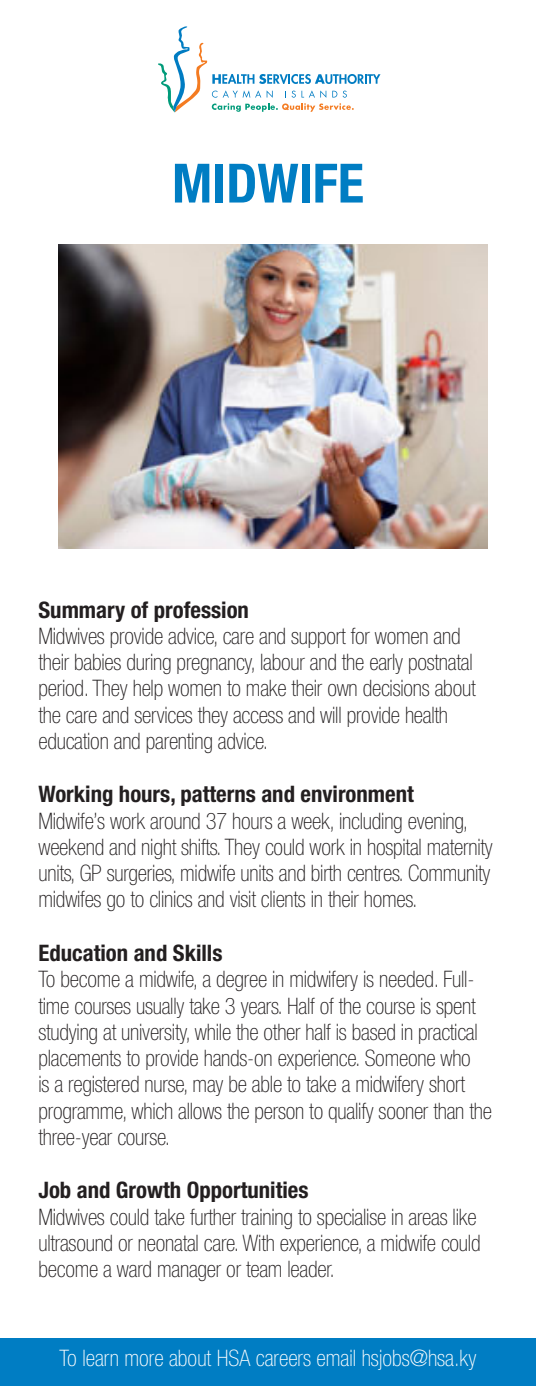
<style>
.page{position:relative;width:536px;height:1386px;background:#fff}
.page>*{position:absolute;margin:0;border:0;box-sizing:border-box;transform-origin:0 0}
.t1{font:700 condensed 54.25px "Helvetica Neue LT Std";color:#007dc3}
.t2{font:100 condensed 22.75px/26.2px "Helvetica Neue LT Std";letter-spacing:-.01em;color:#231f20}
.t3{font:700 condensed 22.75px "Helvetica Neue LT Std";color:#231f20}
.t4{font:100 condensed 22.75px "Helvetica Neue LT Std";color:#fff}
</style>
<div class="page">
<svg style="left:158px;top:26px;width:222px;height:86px"></svg>
<div style="left:0;top:1338px;width:536px;height:48px;background:#007dc3"></div>
<img style="left:58px;top:244px;width:429px;height:304px">
<p class="t1" style="left:172px;top:150px;width:193px">MIDWIFE</p>
<p class="t3" style="left:38px;top:596px;width:212px">Summary of profession</p>
<p class="t2" style="left:38px;top:623px;width:438px">Midwives provide advice, care and support for women and their babies during pregnancy, labour and the early postnatal period. They help women to make their own decisions about the care and services they access and will provide health education and parenting advice.</p>
<p class="t3" style="left:38px;top:781px;width:377px">Working hours, patterns and environment</p>
<p class="t2" style="left:38px;top:807px;width:456px">Midwife’s work around 37 hours a week, including evening, weekend and night shifts. They could work in hospital maternity units, GP surgeries, midwife units and birth centres. Community midwifes go to clinics and visit clients in their homes.</p>
<p class="t3" style="left:38px;top:939px;width:185px">Education and Skills</p>
<p class="t2" style="left:38px;top:966px;width:454px">To become a midwife, a degree in midwifery is needed. Full&shy;time courses usually take 3 years. Half of the course is spent studying at university, while the other half is based in practical placements to provide hands-on experience. Someone who<br>is a registered nurse, may be able to take a midwifery short programme, which allows the person to qualify sooner than the three-year course.</p>
<p class="t3" style="left:38px;top:1176px;width:271px">Job and Growth Opportunities</p>
<p class="t2" style="left:38px;top:1203px;width:443px">Midwives could take further training to specialise in areas like ultrasound or neonatal care. With experience, a midwife could become a ward manager or team leader.</p>
<p class="t4" style="left:59px;top:1346px;width:418px">To learn more about HSA careers email hsjobs@hsa.ky</p>
</div>
